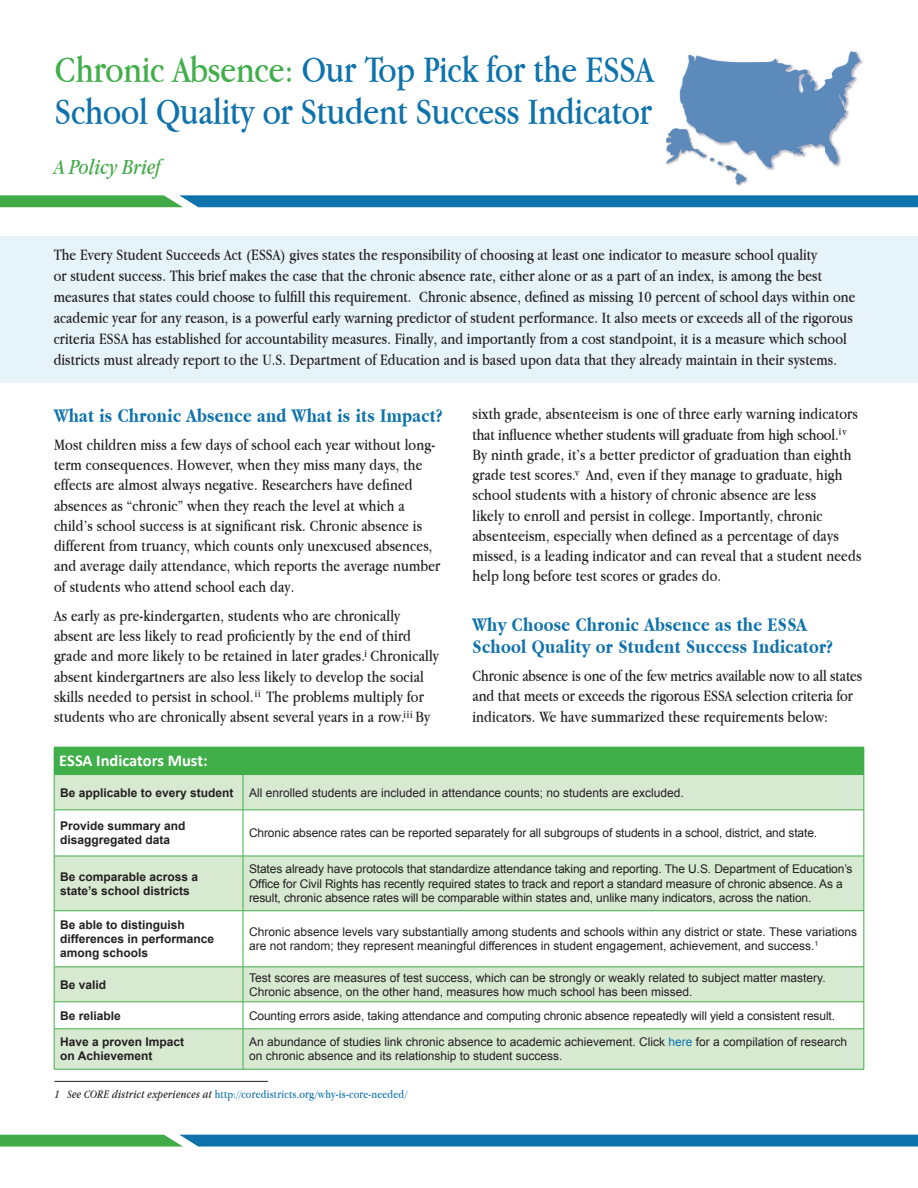
<style>
.page{position:relative;width:918px;height:1188px;background:#fff}
.page>*{position:absolute;margin:0;border:0;box-sizing:border-box;transform-origin:0 0}
.t1{font:39px/42px "Apple Garamond";letter-spacing:-.005em;color:#0e72ac}
.t2{font:italic 22.5px "Apple Garamond";color:#43aa48}
.t3{font:700 20.25px/22.5px "Apple Garamond";letter-spacing:.015em;color:#0e72ac}
.t4{font:16.5px/20.2px "Apple Garamond";letter-spacing:.01em;color:#231f20}
.t5{font:700 16.5px "Calibri";color:#fff}
.t6{font:12px/14.2px "Arial";color:#231f20}
.t7{font:700 12px/14.2px "Arial";color:#231f20}
.t8{font:12px "Apple Garamond";letter-spacing:.02em;color:#0e72ac}
.s1{color:#40ae49}
.s2{color:#0e72ac}
.s3{font-style:italic;color:#231f20}
</style>
<div class="page">
<div style="left:0;top:236px;width:918px;height:146px;background:#e6f3f8"></div>
<svg style="left:0;top:1135px;width:918px;height:12px;background:#24839e"></svg>
<svg style="left:0;top:195px;width:918px;height:12px;background:#22829d"></svg>
<div style="left:54px;top:747px;width:810px;height:28px;background:#40ae49"></div>
<svg style="left:55px;top:775px;width:809px;height:294px;fill:#d8e9d2"></svg>
<svg style="left:864px;top:747px;width:1px;height:27px"></svg>
<hr style="left:54px;top:775px;width:1px;height:35px;background:#40ae49">
<hr style="left:243px;top:775px;width:1px;height:35px;background:#40ae49">
<hr style="left:864px;top:775px;width:1px;height:35px;background:#40ae49">
<hr style="left:54px;top:810px;width:189px;height:1px;background:#40ae49">
<hr style="left:54px;top:810px;width:1px;height:46px;background:#40ae49">
<hr style="left:243px;top:810px;width:621px;height:1px;background:#40ae49">
<hr style="left:243px;top:810px;width:1px;height:46px;background:#40ae49">
<hr style="left:864px;top:810px;width:1px;height:46px;background:#40ae49">
<hr style="left:54px;top:856px;width:189px;height:1px;background:#40ae49">
<hr style="left:54px;top:856px;width:1px;height:55px;background:#40ae49">
<hr style="left:243px;top:856px;width:621px;height:1px;background:#40ae49">
<hr style="left:243px;top:856px;width:1px;height:55px;background:#40ae49">
<hr style="left:864px;top:856px;width:1px;height:55px;background:#40ae49">
<hr style="left:54px;top:910px;width:189px;height:1px;background:#40ae49">
<hr style="left:54px;top:911px;width:1px;height:56px;background:#40ae49">
<hr style="left:243px;top:910px;width:621px;height:1px;background:#40ae49">
<hr style="left:243px;top:911px;width:1px;height:56px;background:#40ae49">
<hr style="left:864px;top:911px;width:1px;height:56px;background:#40ae49">
<hr style="left:54px;top:967px;width:189px;height:1px;background:#40ae49">
<hr style="left:54px;top:967px;width:1px;height:35px;background:#40ae49">
<hr style="left:243px;top:967px;width:621px;height:1px;background:#40ae49">
<hr style="left:243px;top:967px;width:1px;height:35px;background:#40ae49">
<hr style="left:864px;top:967px;width:1px;height:35px;background:#40ae49">
<hr style="left:54px;top:1002px;width:189px;height:1px;background:#40ae49">
<svg style="left:54px;top:1002px;width:1px;height:27px"></svg>
<hr style="left:243px;top:1002px;width:621px;height:1px;background:#40ae49">
<svg style="left:243px;top:1002px;width:1px;height:27px"></svg>
<svg style="left:864px;top:1002px;width:1px;height:27px"></svg>
<hr style="left:54px;top:1029px;width:189px;height:1px;background:#40ae49">
<hr style="left:54px;top:1029px;width:1px;height:40px;background:#40ae49">
<hr style="left:243px;top:1029px;width:621px;height:1px;background:#40ae49">
<hr style="left:243px;top:1029px;width:1px;height:40px;background:#40ae49">
<hr style="left:864px;top:1029px;width:1px;height:40px;background:#40ae49">
<hr style="left:54px;top:1069px;width:189px;height:1px;background:#40ae49">
<hr style="left:243px;top:1069px;width:621px;height:1px;background:#40ae49">
<hr style="left:54px;top:1081px;width:214px;height:1px;background:#231f20">
<img style="left:666px;top:51px;width:197px;height:135px">
<h1 class="t1" style="left:55px;top:48px;width:600px"><span class="s1">Chronic Absence:</span> Our Top Pick for the ESSA<br>School Quality or Student Success Indicator</h1>
<h2 class="t2" style="left:54px;top:154px;width:109px">A Policy Brief</h2>
<p class="t4" style="left:54px;top:244px;width:803px;line-height:21px">The Every Student Succeeds Act (ESSA) gives states the responsibility of choosing at least one indicator to measure school quality<br>or student success. This brief makes the case that the chronic absence rate, either alone or as a part of an index, is among the best measures that states could choose to fulfill this requirement. Chronic absence, defined as missing 10 percent of school days within one academic year for any reason, is a powerful early warning predictor of student performance. It also meets or exceeds all of the rigorous criteria ESSA has established for accountability measures. Finally, and importantly from a cost standpoint, it is a measure which school districts must already report to the U.S. Department of Education and is based upon data that they already maintain in their systems.</p>
<p class="t3" style="left:54px;top:404px;width:390px">What is Chronic Absence and What is its Impact?</p>
<p class="t4" style="left:54px;top:434px;width:388px">Most children miss a few days of school each year without long&shy;term consequences. However, when they miss many days, the effects are almost always negative. Researchers have defined absences as “chronic” when they reach the level at which a child’s school success is at significant risk. Chronic absence is different from truancy, which counts only unexcused absences, and average daily attendance, which reports the average number of students who attend school each day.</p>
<p class="t4" style="left:54px;top:605px;width:387px">As early as pre-kindergarten, students who are chronically absent are less likely to read proficiently by the end of third grade and more likely to be retained in later grades.<sup>i</sup> Chronically absent kindergartners are also less likely to develop the social skills needed to persist in school.<sup>i</sup> <sup>i</sup> The problems multiply for students who are chronically absent several years in a row.<sup>i</sup> <sup>i</sup> <sup>i</sup> By</p>
<p class="t4" style="left:472px;top:404px;width:390px">sixth grade, absenteeism is one of three early warning indicators that influence whether students will graduate from high school.<sup>i</sup> <sup>v </sup>By ninth grade, it’s a better predictor of graduation than eighth grade test scores.<sup>v</sup> And, even if they manage to graduate, high school students with a history of chronic absence are less<br>likely to enroll and persist in college. Importantly, chronic absenteeism, especially when defined as a percentage of days missed, is a leading indicator and can reveal that a student needs help long before test scores or grades do.</p>
<p class="t3" style="left:472px;top:613px;width:362px">Why Choose Chronic Absence as the ESSA<br>School Quality or Student Success Indicator?</p>
<p class="t4" style="left:472px;top:665px;width:391px">Chronic absence is one of the few metrics available now to all states and that meets or exceeds the rigorous ESSA selection criteria for indicators. We have summarized these requirements below:</p>
<p class="t5" style="left:59px;top:750px;width:150px">ESSA Indicators Must:</p>
<p class="t7" style="left:60px;top:786px;width:175px">Be applicable to every student</p>
<p class="t6" style="left:249px;top:785px;width:436px">All enrolled students are included in attendance counts; no students are excluded.</p>
<p class="t7" style="left:60px;top:819px;width:127px">Provide summary and disaggregated data</p>
<p class="t6" style="left:249px;top:826px;width:570px">Chronic absence rates can be reported separately for all subgroups of students in a school, district, and state.</p>
<p class="t7" style="left:60px;top:870px;width:140px">Be comparable across a state’s school districts</p>
<p class="t6" style="left:249px;top:862px;width:605px">States already have protocols that standardize attendance taking and reporting. The U.S. Department of Education’s<br>Office for Civil Rights has recently required states to track and report a standard measure of chronic absence. As a result, chronic absence rates will be comparable within states and, unlike many indicators, across the nation.</p>
<p class="t7" style="left:60px;top:918px;width:156px">Be able to distinguish differences in performance among schools</p>
<p class="t6" style="left:249px;top:925px;width:610px">Chronic absence levels vary substantially among students and schools within any district or state. These variations are not random; they represent meaningful differences in student engagement, achievement, and success.<sup>1</sup></p>
<p class="t7" style="left:60px;top:978px;width:48px">Be valid</p>
<p class="t6" style="left:249px;top:970px;width:578px">Test scores are measures of test success, which can be strongly or weakly related to subject matter mastery.<br>Chronic absence, on the other hand, measures how much school has been missed.</p>
<p class="t7" style="left:60px;top:1009px;width:62px">Be reliable</p>
<p class="t6" style="left:249px;top:1008px;width:588px">Counting errors aside, taking attendance and computing chronic absence repeatedly will yield a consistent result.</p>
<p class="t7" style="left:60px;top:1035px;width:126px">Have a proven Impact on Achievement</p>
<p class="t6" style="left:249px;top:1035px;width:600px">An abundance of studies link chronic absence to academic achievement. Click <span class="s2">here</span> for a compilation of research on chronic absence and its relationship to student success.</p>
<p class="t8" style="left:54px;top:1087px;width:354px"><span class="s3">1 See CORE district experiences at</span> http://coredistricts.org/why-is-core-needed/</p>
</div>
